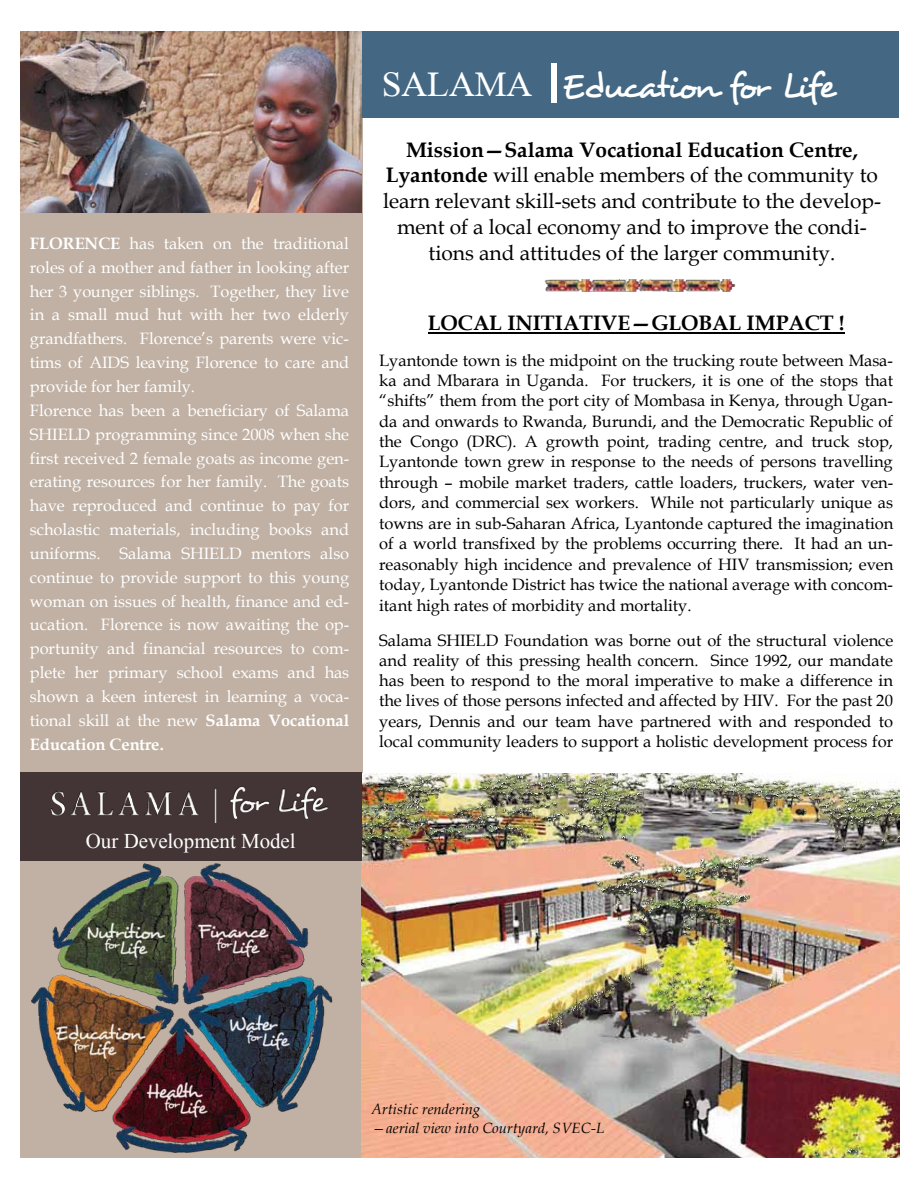
<style>
.page{position:relative;width:918px;height:1188px;background:#fff}
.page>*{position:absolute;margin:0;border:0;box-sizing:border-box;transform-origin:0 0}
.t1{font:35.7px "Desyrel";letter-spacing:-.075em;color:#fff}
.t2{font:21px/25.8px "Book Antiqua";color:#000;text-align:center}
.t3{font:700 21px "Book Antiqua";color:#000}
.t4{font:21px "Times New Roman";color:#fff}
.t5{font:16.5px/20.4px "Book Antiqua";letter-spacing:-.005em;color:#000;text-align:justify}
.t6{font:16.5px/23.9px "Book Antiqua";letter-spacing:-.005em;color:#fff}
.t7{font:italic 14.85px/18.1px "Book Antiqua";letter-spacing:.005em;color:#000}
.s1{font-weight:700}
.s2{font-family:"Frank Ruehl"}
</style>
<div class="page">
<div style="left:20px;top:31px;width:342px;height:1127px;background:#c0b1a4"></div>
<hr style="left:428px;top:332px;width:417px;height:2px;background:#000">
<div style="left:362px;top:31px;width:537px;height:86px;background:#446883"></div>
<img style="left:361px;top:773px;width:538px;height:385px">
<img style="left:21px;top:32px;width:341px;height:181px">
<img style="left:32px;top:863px;width:301px;height:290px">
<div style="left:20px;top:773px;width:342px;height:88px;background:#433535"></div>
<img style="left:52px;top:786px;width:276px;height:37px">
<div style="left:552px;top:63px;width:5px;height:39px;background:#fff"></div>
<img style="left:544px;top:279px;width:192px;height:13px">
<p class="t6" style="left:30px;top:231px;width:321px"><span class="s1">FLORENCE</span> has taken on the traditional roles of a mother and father in looking after her 3 younger siblings. Together, they live in a small mud hut with her two elderly grandfathers. Florence’s parents were vic-- tims of AIDS leaving Florence to care and provide for her family.<br>Florence has been a beneficiary of Salama SHIELD programming since 2008 when she first received 2 female goats as income gen&shy;erating resources for her family. The goats have reproduced and continue to pay for scholastic materials, including books and uniforms. Salama SHIELD mentors also continue to provide support to this young woman on issues of health, finance and ed&shy;ucation. Florence is now awaiting the op&shy;portunity and financial resources to com&shy;plete her primary school exams and has shown a keen interest in learning a voca&shy;tional skill at the new <span class="s1">Salama Vocational Education Centre.</span></p>
<h1 class="t1" style="left:382px;top:63px;width:455px"><span class="s2">SALAMA</span> Education for Life</h1>
<p class="t2" style="left:383px;top:136px;width:499px"><span class="s1">Mission—Salama Vocational Education Centre, Lyantonde</span> will enable members of the community to learn relevant skill-sets and contribute to the develop&shy;ment of a local economy and to improve the condi&shy;tions and attitudes of the larger community.</p>
<p class="t3" style="left:428px;top:308px;width:418px">LOCAL INITIATIVE—GLOBAL IMPACT !</p>
<p class="t5" style="left:379px;top:350px;width:516px">Lyantonde town is the midpoint on the trucking route between Masa&shy;ka and Mbarara in Uganda. For truckers, it is one of the stops that “shifts” them from the port city of Mombasa in Kenya, through Ugan-- da and onwards to Rwanda, Burundi, and the Democratic Republic of the Congo (DRC). A growth point, trading centre, and truck stop, Lyantonde town grew in response to the needs of persons travelling through – mobile market traders, cattle loaders, truckers, water ven&shy;dors, and commercial sex workers. While not particularly unique as towns are in sub-Saharan Africa, Lyantonde captured the imagination of a world transfixed by the problems occurring there. It had an un&shy;reasonably high incidence and prevalence of HIV transmission; even today, Lyantonde District has twice the national average with concom&shy;itant high rates of morbidity and mortality.</p>
<p class="t5" style="left:379px;top:629px;width:516px">Salama SHIELD Foundation was borne out of the structural violence and reality of this pressing health concern. Since 1992, our mandate has been to respond to the moral imperative to make a difference in the lives of those persons infected and affected by HIV. For the past 20 years, Dennis and our team have partnered with and responded to local community leaders to support a holistic development process for</p>
<p class="t4" style="left:86px;top:826px;width:211px">Our Development Model</p>
<p class="t7" style="left:371px;top:1100px;width:234px">Artistic rendering<br>—aerial view into Courtyard, SVEC-L</p>
</div>
